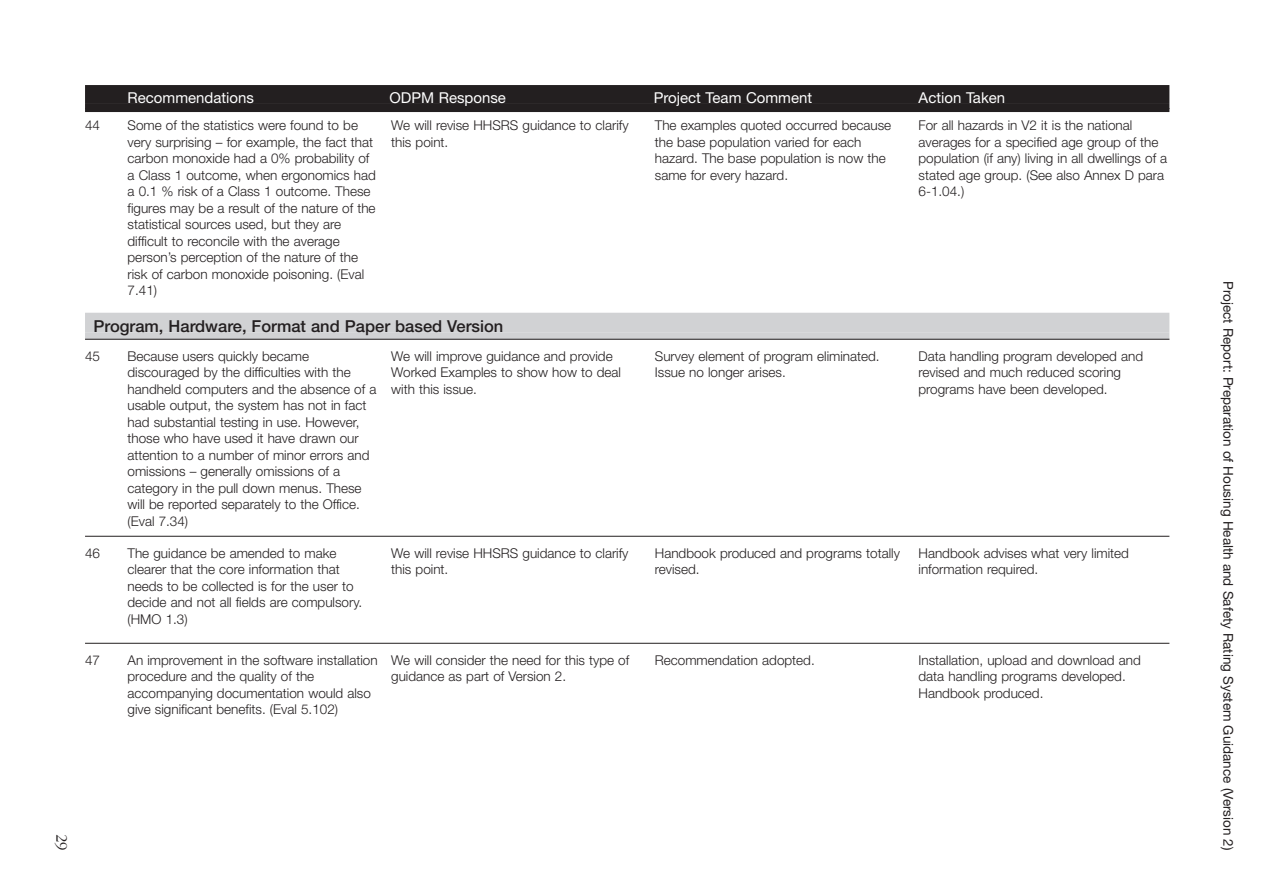
<style>
.page{position:relative;width:1263px;height:893px;background:#fff}
.page>*{position:absolute;margin:0;border:0;box-sizing:border-box;transform-origin:0 0}
.t1{font:500 16.5px "Helvetica Neue";color:#231f20}
.t2{font:300 16.5px "Garamond";color:#231f20}
.t3{font:15px "Helvetica Neue";color:#fff}
.t4{font:300 13.5px/16.5px "Helvetica Neue";color:#231f20}
.t5{font:13.5px "Helvetica Neue";color:#231f20}
</style>
<div class="page">
<div style="left:85px;top:313px;width:1084px;height:19px;background:#d1d2d4"></div>
<svg style="left:85px;top:332px;width:1084px;height:7px;background:#cbccce"></svg>
<hr style="left:85px;top:339px;width:1084px;height:1px;background:#231f20">
<hr style="left:85px;top:536px;width:1084px;height:1px;background:#231f20">
<hr style="left:85px;top:643px;width:1084px;height:1px;background:#231f20">
<div style="left:85px;top:85px;width:1084px;height:18px;background:#231f20"></div>
<div style="left:85px;top:103px;width:1084px;height:9px;background:#231f20"></div>
<p class="t4" style="left:85px;top:118px;width:17px">44</p>
<p class="t3" style="left:128px;top:92px;width:128px">Recommendations</p>
<p class="t3" style="left:389px;top:92px;width:118px">ODPM Response</p>
<p class="t3" style="left:654px;top:92px;width:160px">Project Team Comment</p>
<p class="t3" style="left:919px;top:92px;width:88px">Action Taken</p>
<p class="t4" style="left:128px;top:118px;width:250px">Some of the statistics were found to be very surprising – for example, the fact that carbon monoxide had a 0% probability of a Class 1 outcome, when ergonomics had a 0.1 % risk of a Class 1 outcome. These figures may be a result of the nature of the statistical sources used, but they are difficult to reconcile with the average person’s perception of the nature of the risk of carbon monoxide poisoning. (Eval 7.41)</p>
<p class="t4" style="left:391px;top:118px;width:239px">We will revise HHSRS guidance to clarify this point.</p>
<p class="t4" style="left:655px;top:118px;width:238px">The examples quoted occurred because the base population varied for each hazard. The base population is now the same for every hazard.</p>
<p class="t4" style="left:918px;top:118px;width:250px">For all hazards in V2 it is the national averages for a specified age group of the population (if any) living in all dwellings of a stated age group. (See also Annex D para 6-1.04.)</p>
<p class="t1" style="left:94px;top:320px;width:411px">Program, Hardware, Format and Paper based Version</p>
<p class="t4" style="left:85px;top:349px;width:17px">45</p>
<p class="t4" style="left:128px;top:349px;width:250px">Because users quickly became discouraged by the difficulties with the handheld computers and the absence of a usable output, the system has not in fact had substantial testing in use. However, those who have used it have drawn our attention to a number of minor errors and omissions – generally omissions of a category in the pull down menus. These will be reported separately to the Office. (Eval 7.34)</p>
<p class="t4" style="left:391px;top:349px;width:231px">We will improve guidance and provide<br>Worked Examples to show how to deal with this issue.</p>
<p class="t4" style="left:655px;top:349px;width:226px">Survey element of program eliminated.<br>Issue no longer arises.</p>
<p class="t4" style="left:918px;top:349px;width:226px">Data handling program developed and revised and much reduced scoring programs have been developed.</p>
<p class="t4" style="left:85px;top:546px;width:17px">46</p>
<p class="t4" style="left:128px;top:546px;width:236px">The guidance be amended to make clearer that the core information that needs to be collected is for the user to decide and not all fields are compulsory. (HMO 1.3)</p>
<p class="t4" style="left:391px;top:546px;width:239px">We will revise HHSRS guidance to clarify this point.</p>
<p class="t4" style="left:655px;top:546px;width:247px">Handbook produced and programs totally revised.</p>
<p class="t4" style="left:918px;top:546px;width:212px">Handbook advises what very limited information required.</p>
<p class="t4" style="left:85px;top:653px;width:17px">47</p>
<p class="t4" style="left:128px;top:653px;width:252px">An improvement in the software installation procedure and the quality of the accompanying documentation would also give significant benefits. (Eval 5.102)</p>
<p class="t4" style="left:391px;top:653px;width:239px">We will consider the need for this type of guidance as part of Version 2.</p>
<p class="t4" style="left:655px;top:653px;width:161px">Recommendation adopted.</p>
<p class="t4" style="left:918px;top:653px;width:224px">Installation, upload and download and data handling programs developed.<br>Handbook produced.</p>
<p class="t2" style="left:72px;top:834px;width:18px;rotate:90deg">29</p>
<p class="t5" style="left:1233px;top:281px;width:571px;rotate:90deg">Project Report: Preparation of Housing Health and Safety Rating System Guidance (Version 2)</p>
</div>
